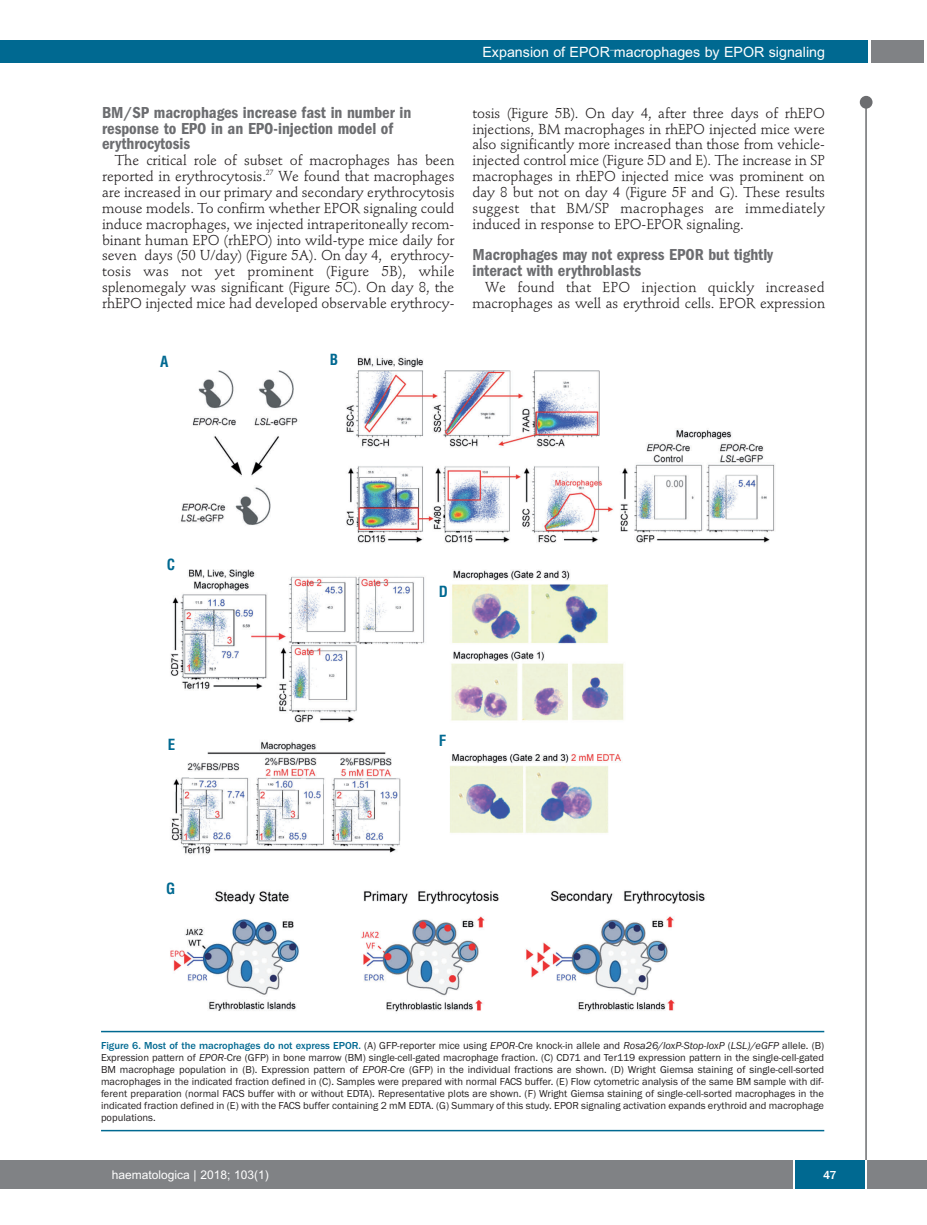
<style>
.page{position:relative;width:927px;height:1225px;background:#fff}
.page>*{position:absolute;margin:0;border:0;box-sizing:border-box;transform-origin:0 0}
.t1{font:600 condensed 16.5px/15.9px "Franklin Gothic";color:#6c6d70}
.t2{font:700 condensed 15px "Helvetica";color:#006991}
.t3{font:14.25px/15.9px "Stempel Schneidler";letter-spacing:-.005em;color:#231f20;text-align:justify}
.t4{font:14.25px "Arial";color:#fff}
.t5{font:12px "Arial";color:#fff}
.t6{font:500 12px "Franklin Gothic";color:#fff}
.t7{font:10.5px/12px "Franklin Gothic";color:#231f20;text-align:justify}
.s1{font-weight:500;color:#006991}
.s2{font-style:italic}
</style>
<div class="page">
<div style="left:860px;top:96px;width:12px;height:13px;background:#6c6d70;border-radius:50%"></div>
<hr style="left:865px;top:98px;width:2px;height:1062px;background:#6c6d70">
<div style="left:871px;top:40px;width:52px;height:22px;background:#808285"></div>
<div style="left:18px;top:40px;width:849px;height:22px;background:#006991"></div>
<div style="left:17px;top:1160px;width:910px;height:28px;background:#808285"></div>
<div style="left:795px;top:1160px;width:70px;height:28px;background:#006991"></div>
<hr style="left:793px;top:1160px;width:2px;height:28px;background:#fff">
<hr style="left:865px;top:1160px;width:2px;height:28px;background:#fff">
<div style="left:0;top:40px;width:19px;height:22px;background:#006991"></div>
<div style="left:0;top:1160px;width:18px;height:28px;background:#808285"></div>
<img style="left:170px;top:357px;width:605px;height:655px">
<hr style="left:101px;top:1030px;width:723px;height:2px;background:#006991">
<hr style="left:101px;top:1129px;width:723px;height:2px;background:#006991">
<p class="t4" style="left:482px;top:44px;width:344px">Expansion of EPOR<sup>–</sup>macrophages by EPOR signaling</p>
<p class="t1" style="left:102px;top:106px;width:311px">BM/SP macrophages increase fast in number in response to EPO in an EPO-injection model of erythrocytosis</p>
<p class="t3" style="left:102px;top:154px;width:354px;text-indent:13px">The critical role of subset of macrophages has been reported in erythrocytosis.<sup>27</sup> We found that macrophages are increased in our primary and secondary erythrocytosis mouse models. To confirm whether EPOR signaling could induce macrophages, we injected intraperitoneally recom&shy;binant human EPO (rhEPO) into wild-type mice daily for seven days (50 U/day) (Figure 5A). On day 4, erythrocy&shy;tosis was not yet prominent (Figure 5B), while splenomegaly was significant (Figure 5C). On day 8, the rhEPO injected mice had developed observable erythrocy-</p>
<p class="t2" style="left:160px;top:353px;width:10px">A</p>
<p class="t2" style="left:330px;top:351px;width:10px">B</p>
<p class="t3" style="left:472px;top:106px;width:354px">tosis (Figure 5B). On day 4, after three days of rhEPO injections, BM macrophages in rhEPO injected mice were also significantly more increased than those from vehicle&shy;injected control mice (Figure 5D and E). The increase in SP macrophages in rhEPO injected mice was prominent on day 8 but not on day 4 (Figure 5F and G). These results suggest that BM/SP macrophages are immediately induced in response to EPO-EPOR signaling.</p>
<p class="t1" style="left:472px;top:248px;width:302px">Macrophages may not express EPOR but tightly interact with erythroblasts</p>
<p class="t3" style="left:472px;top:280px;width:354px;text-align:right">We found that EPO injection quickly increased macrophages as well as erythroid cells. EPOR expression</p>
<p class="t2" style="left:167px;top:556px;width:10px">C</p>
<p class="t2" style="left:168px;top:736px;width:9px">E</p>
<p class="t2" style="left:166px;top:880px;width:11px">G</p>
<p class="t2" style="left:439px;top:582px;width:11px">D</p>
<p class="t2" style="left:439px;top:732px;width:9px">F</p>
<p class="t7" style="left:101px;top:1039px;width:725px"><span class="s1">Figure 6. Most of the macrophages do not express EPOR.</span> (A) GFP-reporter mice using <span class="s2">EPOR</span>-Cre knock-in allele and <span class="s2">Rosa26/loxP-Stop-loxP</span> (<span class="s2">LSL)/eGFP</span> allele. (B)<br>Expression pattern of <span class="s2">EPOR</span>-Cre (GFP) in bone marrow (BM) single-cell-gated macrophage fraction. (C) CD71 and Ter119 expression pattern in the single-cell-gated BM macrophage population in (B). Expression pattern of <span class="s2">EPOR</span>-Cre (GFP) in the individual fractions are shown. (D) Wright Giemsa staining of single-cell-sorted macrophages in the indicated fraction defined in (C). Samples were prepared with normal FACS buffer. (E) Flow cytometric analysis of the same BM sample with dif&shy;ferent preparation (normal FACS buffer with or without EDTA). Representative plots are shown. (F) Wright Giemsa staining of single-cell-sorted macrophages in the indicated fraction defined in (E) with the FACS buffer containing 2 mM EDTA. (G) Summary of this study. EPOR signaling activation expands erythroid and macrophage populations.</p>
<p class="t5" style="left:112px;top:1167px;width:158px">haematologica | 2018; 103(1)</p>
<p class="t6" style="left:823px;top:1167px;width:15px">47</p>
</div>
